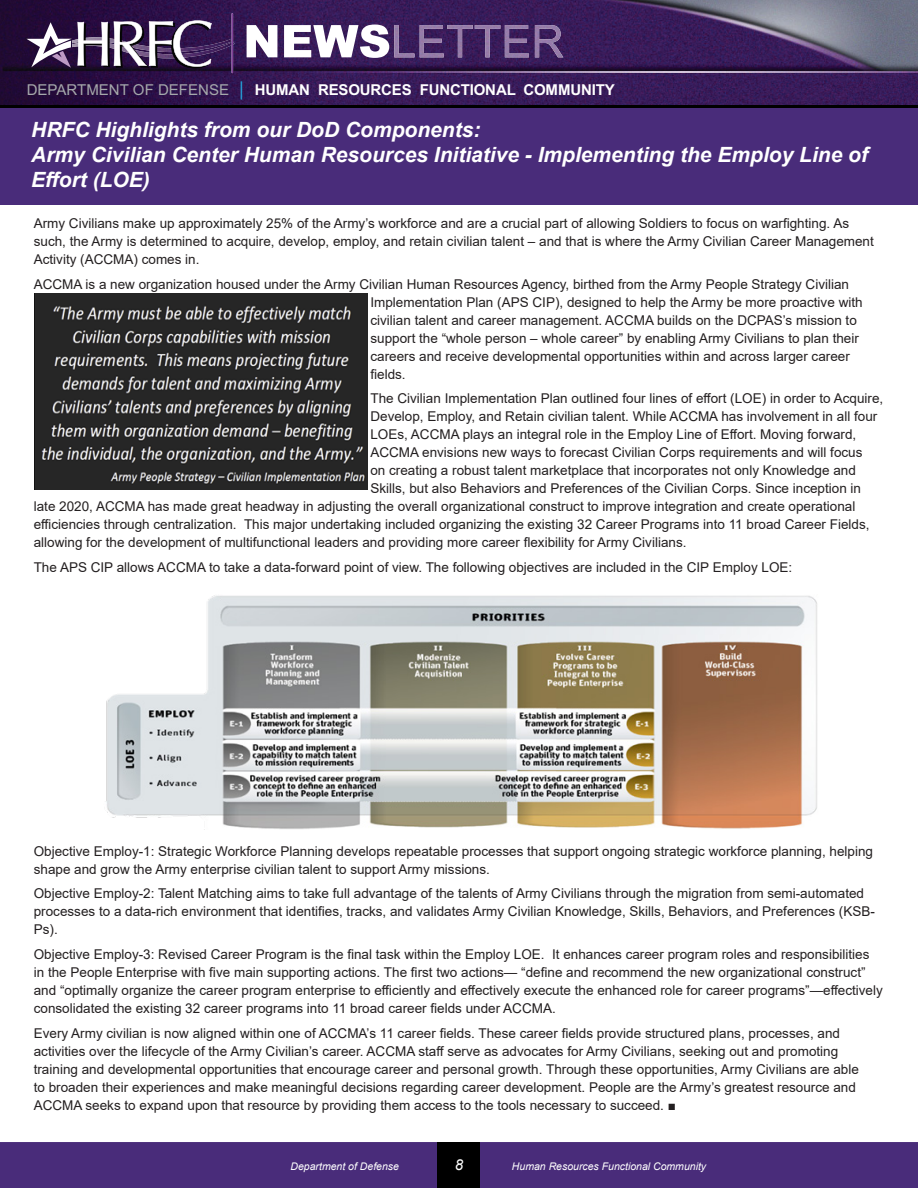
<style>
.page{position:relative;width:918px;height:1188px;background:#fff}
.page>*{position:absolute;margin:0;border:0;box-sizing:border-box;transform-origin:0 0}
.t1{font:italic 700 21px/25.2px "Arial";color:#fff}
.t2{font:700 15px "Arial";letter-spacing:-.01em;color:#fff}
.t3{font:italic 15px "Arial";color:#fff}
.Body{font:13.5px/18px "Arial";color:#231f20}
.t4{font:italic 10.5px "Arial";color:#fff}
.s1{font-weight:400;color:#a5a8ab}
.s2{font-weight:400;font-style:italic;color:#24a8e0}
</style>
<div class="page">
<img style="left:0;top:0;width:918px;height:105px">
<hr style="left:232px;top:13px;width:1px;height:60px;background:#7f3f97">
<svg style="left:247px;top:25px;width:30px;height:32px"></svg>
<svg style="left:284px;top:25px;width:105px;height:33px"></svg>
<img style="left:394px;top:25px;width:20px;height:32px">
<img style="left:420px;top:25px;width:24px;height:32px">
<img style="left:447px;top:25px;width:26px;height:32px">
<img style="left:475px;top:25px;width:25px;height:32px">
<img style="left:505px;top:25px;width:24px;height:32px">
<img style="left:535px;top:25px;width:28px;height:32px">
<img style="left:72px;top:42px;width:163px;height:16px">
<img style="left:72px;top:37px;width:160px;height:15px">
<svg style="left:26px;top:22px;width:46px;height:46px"></svg>
<svg style="left:78px;top:20px;width:134px;height:48px"></svg>
<hr style="left:0;top:105px;width:918px;height:3px;background:#000">
<div style="left:0;top:1142px;width:918px;height:46px;background:#492c7a"></div>
<div style="left:438px;top:1143px;width:42px;height:45px;background:#000"></div>
<img style="left:105px;top:595px;width:712px;height:234px">
<div style="left:0;top:108px;width:918px;height:97px;background:#492c7a"></div>
<img style="left:35px;top:293px;width:333px;height:197px">
<p class="t2" style="left:27px;top:80px;width:589px"><span class="s1">DEPARTMENT OF DEFENSE</span> <span class="s2">│</span> HUMAN RESOURCES FUNCTIONAL COMMUNITY</p>
<p class="t1" style="left:31px;top:117px;width:451px">HRFC Highlights from our DoD Components:</p>
<p class="t1" style="left:31px;top:143px;width:838px">Army Civilian Center Human Resources Initiative - Implementing the Employ Line of<br>Effort (LOE)</p>
<p class="Body" style="left:34px;top:214px;width:842px">Army Civilians make up approximately 25% of the Army’s workforce and are a crucial part of allowing Soldiers to focus on warfighting. As such, the Army is determined to acquire, develop, employ, and retain civilian talent – and that is where the Army Civilian Career Management<br>Activity (ACCMA) comes in.</p>
<p class="Body" style="left:370px;top:275px;width:494px;text-indent:-337px">ACCMA is a new organization housed under the Army Civilian Human Resources Agency, birthed from the Army People Strategy Civilian Implementation Plan (APS CIP), designed to help the Army be more proactive with civilian talent and career management. ACCMA builds on the DCPAS’s mission to support the “whole person – whole career” by enabling Army Civilians to plan their careers and receive developmental opportunities within and across larger career fields.</p>
<p class="Body" style="left:370px;top:390px;width:514px">The Civilian Implementation Plan outlined four lines of effort (LOE) in order to Acquire,</p>
<p class="Body" style="left:370px;top:408px;width:508px">Develop, Employ, and Retain civilian talent. While ACCMA has involvement in all four</p>
<p class="Body" style="left:370px;top:426px;width:487px">LOEs, ACCMA plays an integral role in the Employ Line of Effort. Moving forward,</p>
<p class="Body" style="left:370px;top:444px;width:494px">ACCMA envisions new ways to forecast Civilian Corps requirements and will focus</p>
<p class="Body" style="left:370px;top:462px;width:487px">on creating a robust talent marketplace that incorporates not only Knowledge and</p>
<p class="Body" style="left:370px;top:480px;width:492px">Skills, but also Behaviors and Preferences of the Civilian Corps. Since inception in</p>
<p class="Body" style="left:34px;top:498px;width:823px">late 2020, ACCMA has made great headway in adjusting the overall organizational construct to improve integration and create operational</p>
<p class="Body" style="left:34px;top:516px;width:837px">efficiencies through centralization. This major undertaking included organizing the existing 32 Career Programs into 11 broad Career Fields,</p>
<p class="Body" style="left:34px;top:534px;width:654px">allowing for the development of multifunctional leaders and providing more career flexibility for Army Civilians.</p>
<p class="Body" style="left:34px;top:558px;width:760px">The APS CIP allows ACCMA to take a data-forward point of view. The following objectives are included in the CIP Employ LOE:</p>
<p class="Body" style="left:34px;top:842px;width:841px">Objective Employ-1: Strategic Workforce Planning develops repeatable processes that support ongoing strategic workforce planning, helping shape and grow the Army enterprise civilian talent to support Army missions.</p>
<p class="Body" style="left:34px;top:885px;width:843px">Objective Employ-2: Talent Matching aims to take full advantage of the talents of Army Civilians through the migration from semi-automated processes to a data-rich environment that identifies, tracks, and validates Army Civilian Knowledge, Skills, Behaviors, and Preferences (KSB-<br>Ps).</p>
<p class="Body" style="left:34px;top:945px;width:851px">Objective Employ-3: Revised Career Program is the final task within the Employ LOE. It enhances career program roles and responsibilities in the People Enterprise with five main supporting actions. The first two actions— “define and recommend the new organizational construct” and “optimally organize the career program enterprise to efficiently and effectively execute the enhanced role for career programs”—effectively consolidated the existing 32 career programs into 11 broad career fields under ACCMA.</p>
<p class="Body" style="left:34px;top:1024px;width:827px">Every Army civilian is now aligned within one of ACCMA’s 11 career fields. These career fields provide structured plans, processes, and activities over the lifecycle of the Army Civilian’s career. ACCMA staff serve as advocates for Army Civilians, seeking out and promoting training and developmental opportunities that encourage career and personal growth. Through these opportunities, Army Civilians are able to broaden their experiences and make meaningful decisions regarding career development. People are the Army’s greatest resource and ACCMA seeks to expand upon that resource by providing them access to the tools necessary to succeed. ■</p>
<p class="t4" style="left:291px;top:1159px;width:110px">Department of Defense</p>
<p class="t3" style="left:455px;top:1155px;width:10px">8</p>
<p class="t4" style="left:512px;top:1159px;width:196px">Human Resources Functional Community</p>
</div>
